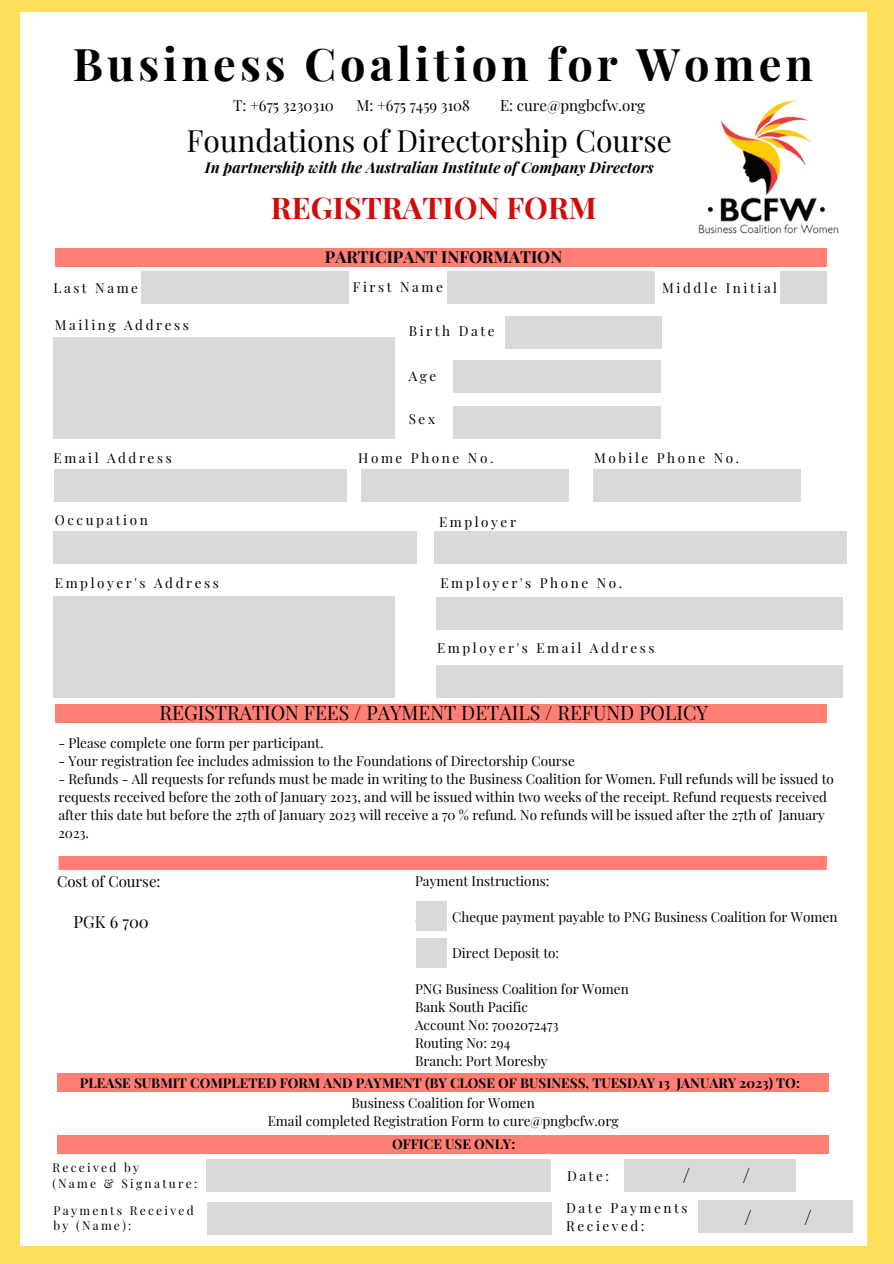
<style>
.page{position:relative;width:894px;height:1264px;background:#fff}
.page>*{position:absolute;margin:0;border:0;box-sizing:border-box;transform-origin:0 0}
.t1{font:700 45px "Playfair Display";letter-spacing:.09em;color:#000}
.t2{font:30px "Playfair Display";color:#000}
.t3{font:700 30px "Playfair Display";color:#d40b0b}
.t4{font:21px/41.4px "Playfair Display";color:#000}
.t5{font:19.5px "Playfair Display";color:#000}
.t6{font:700 16.5px "Playfair Display";color:#000}
.t7{font:16.5px "Playfair Display";color:#000}
.t8{font:15px "Playfair Display";color:#000}
.t9{font:italic 700 15px "Playfair Display";color:#000}
.t10{font:13.5px/18px "Playfair Display";color:#000}
.t11{font:13.5px/18px "Playfair Display";letter-spacing:.19em;color:#000}
.t12{font:700 13.5px "Playfair Display";color:#000}
.t13{font:12px/15.8px "Playfair Display";letter-spacing:.19em;color:#000}
</style>
<div class="page">
<div style="left:0;top:0;width:893px;height:1263px;background:#ffde59"></div>
<div style="left:20px;top:93px;width:846px;height:1080px;background:#fff"></div>
<div style="left:20px;top:12px;width:846px;height:81px;background:#fff"></div>
<div style="left:20px;top:1173px;width:846px;height:72px;background:#fff"></div>
<div style="left:55px;top:248px;width:771px;height:18px;background:#ff7f74"></div>
<img style="left:698px;top:100px;width:141px;height:134px">
<div style="left:141px;top:271px;width:207px;height:33px;background:#d9d9d9"></div>
<div style="left:447px;top:271px;width:207px;height:33px;background:#d9d9d9"></div>
<div style="left:53px;top:337px;width:341px;height:102px;background:#d9d9d9"></div>
<div style="left:780px;top:271px;width:46px;height:33px;background:#d9d9d9"></div>
<div style="left:505px;top:316px;width:156px;height:33px;background:#d9d9d9"></div>
<div style="left:453px;top:360px;width:207px;height:33px;background:#d9d9d9"></div>
<div style="left:453px;top:406px;width:207px;height:33px;background:#d9d9d9"></div>
<div style="left:361px;top:468px;width:207px;height:33px;background:#d9d9d9"></div>
<div style="left:592px;top:468px;width:208px;height:33px;background:#d9d9d9"></div>
<div style="left:54px;top:468px;width:292px;height:33px;background:#d9d9d9"></div>
<div style="left:53px;top:531px;width:364px;height:33px;background:#d9d9d9"></div>
<div style="left:434px;top:531px;width:412px;height:33px;background:#d9d9d9"></div>
<div style="left:53px;top:596px;width:341px;height:102px;background:#d9d9d9"></div>
<div style="left:436px;top:596px;width:406px;height:33px;background:#d9d9d9"></div>
<div style="left:436px;top:665px;width:406px;height:33px;background:#d9d9d9"></div>
<div style="left:55px;top:704px;width:771px;height:18px;background:#ff7f74"></div>
<div style="left:58px;top:856px;width:768px;height:13px;background:#ff7f74"></div>
<div style="left:416px;top:901px;width:31px;height:29px;background:#d9d9d9"></div>
<div style="left:416px;top:938px;width:31px;height:29px;background:#d9d9d9"></div>
<div style="left:57px;top:1135px;width:771px;height:18px;background:#ff7f74"></div>
<div style="left:57px;top:1073px;width:771px;height:18px;background:#ff7f74"></div>
<div style="left:206px;top:1158px;width:344px;height:33px;background:#d9d9d9"></div>
<div style="left:207px;top:1201px;width:344px;height:33px;background:#d9d9d9"></div>
<div style="left:624px;top:1159px;width:171px;height:33px;background:#d9d9d9"></div>
<div style="left:698px;top:1200px;width:154px;height:33px;background:#d9d9d9"></div>
<h1 class="t1" style="left:73px;top:33px;width:741px">Business Coalition for Women</h1>
<p class="t8" style="left:233px;top:95px;width:102px">T: +675 3230310</p>
<p class="t8" style="left:356px;top:95px;width:115px">M: +675 7459 3108</p>
<p class="t8" style="left:500px;top:95px;width:146px">E: cure@pngbcfw.org</p>
<h2 class="t2" style="left:186px;top:119px;width:487px">Foundations of Directorship Course</h2>
<p class="t9" style="left:205px;top:156px;width:450px">In partnership with the Australian Institute of Company Directors</p>
<h2 class="t3" style="left:271px;top:187px;width:327px">REGISTRATION FORM</h2>
<p class="t6" style="left:325px;top:245px;width:239px">PARTICIPANT INFORMATION</p>
<p class="t11" style="left:353px;top:277px;width:92px">First Name</p>
<p class="t11" style="left:662px;top:278px;width:116px">Middle Initial</p>
<p class="t11" style="left:55px;top:316px;width:135px">Mailing Address</p>
<p class="t11" style="left:408px;top:321px;width:87px">Birth Date</p>
<p class="t10" style="left:408px;top:366px;width:29px">Age</p>
<p class="t10" style="left:408px;top:409px;width:28px">Sex</p>
<p class="t11" style="left:53px;top:448px;width:120px">Email Address</p>
<p class="t11" style="left:358px;top:448px;width:137px">Home Phone No.</p>
<p class="t11" style="left:594px;top:448px;width:147px">Mobile Phone No.</p>
<p class="t11" style="left:53px;top:278px;width:86px">Last Name</p>
<p class="t11" style="left:55px;top:510px;width:94px">Occupation</p>
<p class="t11" style="left:439px;top:512px;width:78px">Employer</p>
<p class="t11" style="left:55px;top:573px;width:165px">Employer's Address</p>
<p class="t11" style="left:440px;top:573px;width:183px">Employer's Phone No.</p>
<p class="t11" style="left:437px;top:638px;width:219px">Employer's Email Address</p>
<h3 class="t5" style="left:159px;top:698px;width:550px">REGISTRATION FEES / PAYMENT DETAILS / REFUND POLICY</h3>
<p class="t10" style="left:58px;top:733px;width:266px">- Please complete one form per participant.</p>
<p class="t10" style="left:58px;top:751px;width:518px">- Your registration fee includes admission to the Foundations of Directorship Course</p>
<p class="t10" style="left:58px;top:769px;width:776px">- Refunds - All requests for refunds must be made in writing to the Business Coalition for Women. Full refunds will be issued to requests received before the 20th of January 2023, and will be issued within two weeks of the receipt. Refund requests received after this date but before the 27th of January 2023 will receive a 70 % refund. No refunds will be issued after the 27th of January 2023.</p>
<p class="t10" style="left:415px;top:871px;width:136px">Payment Instructions:</p>
<p class="t10" style="left:415px;top:907px;width:5px">.</p>
<p class="t10" style="left:452px;top:907px;width:387px">Cheque payment payable to PNG Business Coalition for Women</p>
<p class="t10" style="left:452px;top:943px;width:109px">Direct Deposit to:</p>
<p class="t10" style="left:415px;top:979px;width:215px">PNG Business Coalition for Women<br>Bank South Pacific<br>Account No: 7002072473<br>Routing No: 294<br>Branch: Port Moresby</p>
<p class="t12" style="left:80px;top:1073px;width:721px">PLEASE SUBMIT COMPLETED FORM AND PAYMENT (BY CLOSE OF BUSINESS, TUESDAY 13 JANUARY 2023) TO:</p>
<p class="t10" style="left:267px;top:1093px;width:352px;text-align:center">Business Coalition for Women<br>Email completed Registration Form to cure@pngbcfw.org</p>
<p class="t12" style="left:392px;top:1134px;width:125px">OFFICE USE ONLY:</p>
<p class="t13" style="left:52px;top:1158px;width:146px">Received by<br>(Name &amp; Signature:</p>
<p class="t13" style="left:53px;top:1201px;width:142px">Payments Received by (Name):</p>
<p class="t8" style="left:57px;top:871px;width:105px">Cost of Course:</p>
<p class="t7" style="left:73px;top:909px;width:77px">PGK 6 700</p>
<h3 class="t4" style="left:682px;top:1153px;width:9px">/</h3>
<h3 class="t4" style="left:742px;top:1153px;width:11px">/ /</h3>
<p class="t10" style="left:567px;top:1166px;width:43px">Date:</p>
<p class="t11" style="left:566px;top:1197px;width:123px">Date Payments<br>Recieved:</p>
<h3 class="t4" style="left:804px;top:1195px;width:9px">/</h3>
</div>
